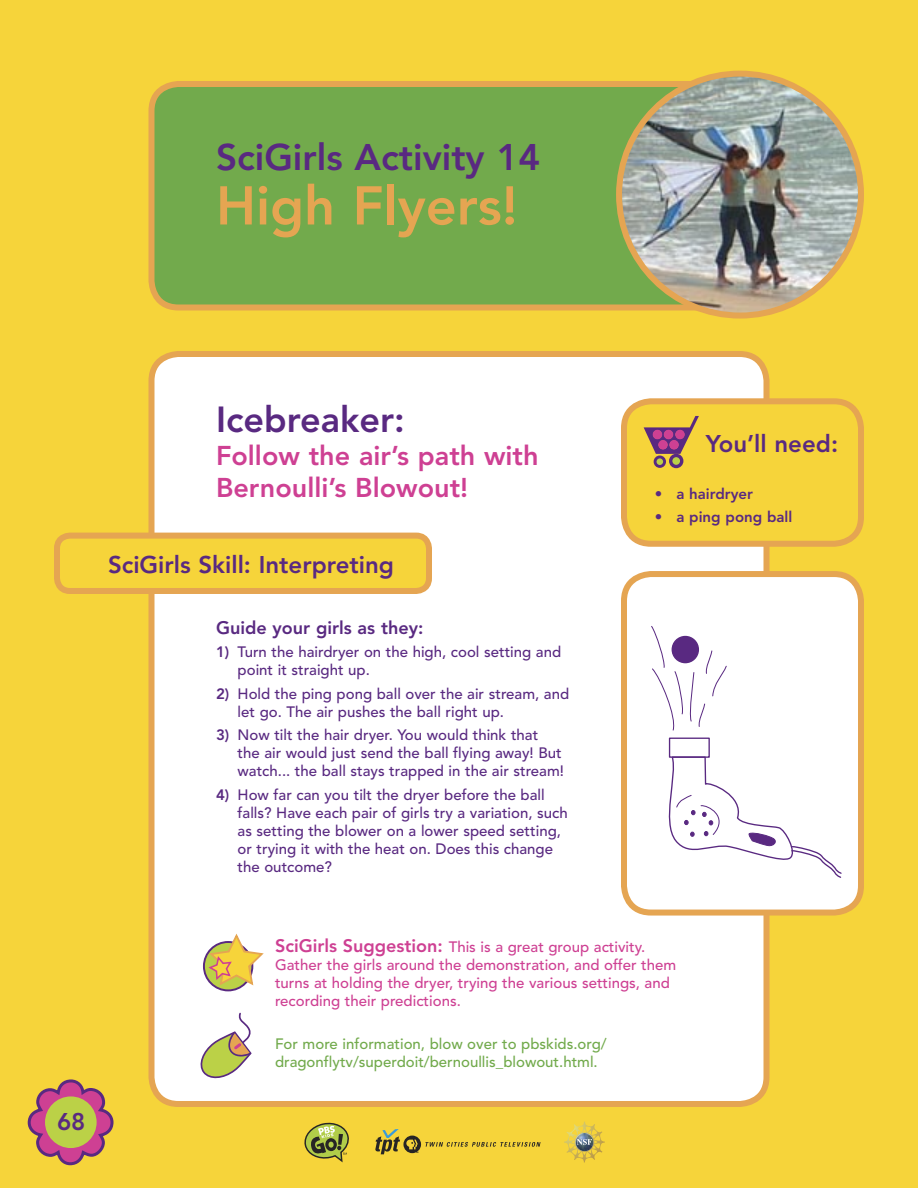
<style>
.page{position:relative;width:918px;height:1188px;background:#f6d43a}
.page>*{position:absolute;margin:0;border:0;box-sizing:border-box;transform-origin:0 0}
.t1{font:800 54px "Avenir";color:#e5a552}
.t2{font:800 36.75px "Avenir";color:#592981}
.t3{font:800 36px "Avenir";color:#592981}
.t4{font:800 27px/32.4px "Avenir";color:#ce4093}
.t5{font:800 24px "Avenir";color:#592981}
.t6{font:800 18px "Avenir";color:#592981}
.t7{font:500 15px/18px "Avenir";color:#592981}
.t8{font:500 15px/18px "Avenir";color:#ce4093}
.t9{font:500 15px/18px "Avenir";color:#72aa4c}
.t10{font:800 15px "Avenir";color:#592981}
.s1{font-weight:800}
.s2{font-weight:800;font-size:18px}
</style>
<div class="page">
<svg style="left:148px;top:78px;width:559px;height:229px;background:#7baa4c"></svg>
<div style="left:146px;top:351px;width:626px;height:753px;background:#fff"></div>
<svg style="left:54px;top:530px;width:381px;height:61px"></svg>
<img style="left:619px;top:74px;width:242px;height:240px;border-radius:50%">
<div style="left:616px;top:71px;width:248px;height:248px;border:6px solid #e5a552;border-radius:50%"></div>
<svg style="left:27px;top:1079px;width:87px;height:87px"></svg>
<div style="left:45px;top:1096px;width:52px;height:52px;background:#bbd147;border-radius:50%"></div>
<svg style="left:375px;top:1129px;width:166px;height:25px"></svg>
<svg style="left:304px;top:1122px;width:45px;height:39px"></svg>
<svg style="left:569px;top:1129px;width:31px;height:29px"></svg>
<svg style="left:618px;top:395px;width:246px;height:149px"></svg>
<div style="left:655px;top:457px;width:10px;height:9px;background:#bbd147;border-radius:50%"></div>
<div style="left:654px;top:456px;width:12px;height:12px;border:3px solid #592981;border-radius:50%"></div>
<div style="left:671px;top:455px;width:11px;height:12px;background:#bbd147;border-radius:50%"></div>
<div style="left:669px;top:454px;width:14px;height:14px;border:3px solid #592981;border-radius:50%"></div>
<div style="left:653px;top:430px;width:9px;height:9px;background:#ce4093;border-radius:50%"></div>
<div style="left:664px;top:430px;width:9px;height:9px;background:#ce4093;border-radius:50%"></div>
<div style="left:675px;top:430px;width:10px;height:9px;background:#ce4093;border-radius:50%"></div>
<div style="left:658px;top:440px;width:10px;height:10px;background:#ce4093;border-radius:50%"></div>
<div style="left:669px;top:440px;width:10px;height:10px;background:#ce4093;border-radius:50%"></div>
<svg style="left:196px;top:1011px;width:57px;height:70px;background:#dddabc"></svg>
<svg style="left:204px;top:942px;width:48px;height:48px"></svg>
<div style="left:203px;top:941px;width:50px;height:50px;border:2px solid #592981;border-radius:50%"></div>
<svg style="left:209px;top:934px;width:55px;height:50px"></svg>
<svg style="left:618px;top:568px;width:246px;height:345px;background:#f8f2ed"></svg>
<p class="t2" style="left:216px;top:136px;width:326px">SciGirls Activity 14</p>
<p class="t1" style="left:216px;top:174px;width:303px">High Flyers!</p>
<p class="t3" style="left:216px;top:399px;width:190px">Icebreaker:</p>
<p class="t4" style="left:216px;top:439px;width:324px">Follow the air’s path with<br>Bernoulli’s Blowout!</p>
<p class="t5" style="left:108px;top:550px;width:288px">SciGirls Skill: Interpreting</p>
<p class="t6" style="left:216px;top:617px;width:209px">Guide your girls as they:</p>
<p class="t7" style="left:238px;top:644px;width:325px;text-indent:-22px"><span class="s1">1)</span> Turn the hairdryer on the high, cool setting and point it straight up.</p>
<p class="t7" style="left:238px;top:685px;width:333px;text-indent:-22px"><span class="s1">2)</span> Hold the ping pong ball over the air stream, and let go. The air pushes the ball right up.</p>
<p class="t7" style="left:238px;top:726px;width:328px;text-indent:-22px"><span class="s1">3)</span> Now tilt the hair dryer. You would think that the air would just send the ball flying away! But watch... the ball stays trapped in the air stream!</p>
<p class="t7" style="left:238px;top:786px;width:332px;text-indent:-22px"><span class="s1">4)</span> How far can you tilt the dryer before the ball falls? Have each pair of girls try a variation, such as setting the blower on a lower speed setting, or trying it with the heat on. Does this change the outcome?</p>
<p class="t5" style="left:706px;top:429px;width:134px">You’ll need:</p>
<p class="t10" style="left:655px;top:485px;width:100px">• a hairdryer</p>
<p class="t10" style="left:655px;top:508px;width:139px">• a ping pong ball</p>
<p class="t5" style="left:57px;top:1108px;width:30px">68</p>
<p class="t8" style="left:275px;top:938px;width:403px"><span class="s2">SciGirls Suggestion:</span> This is a great group activity.<br>Gather the girls around the demonstration, and offer them turns at holding the dryer, trying the various settings, and recording their predictions.</p>
<p class="t9" style="left:275px;top:1035px;width:333px">For more information, blow over to pbskids.org/ dragonflytv/superdoit/bernoullis_blowout.html.</p>
</div>
